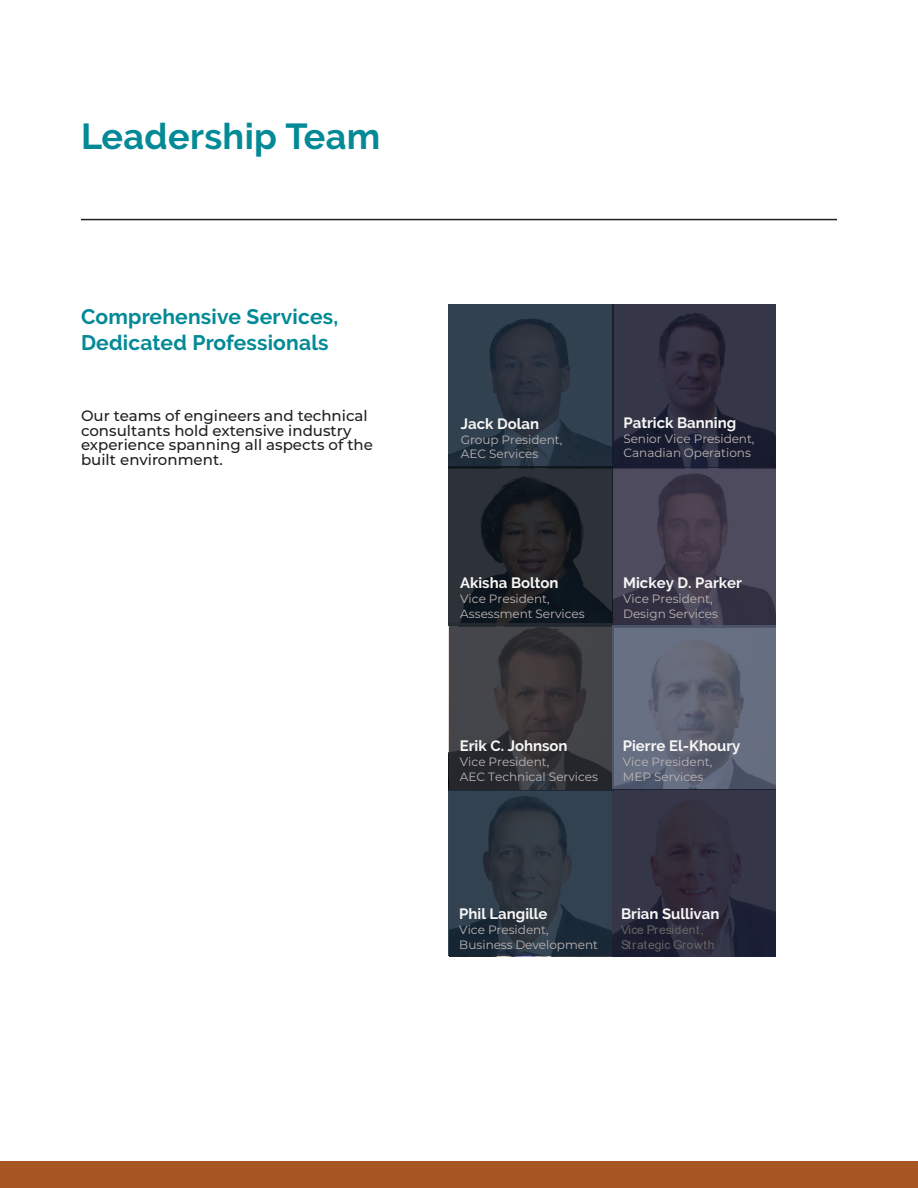
<style>
.page{position:relative;width:918px;height:1188px;background:#fff}
.page>*{position:absolute;margin:0;border:0;box-sizing:border-box;transform-origin:0 0}
.t1{font:700 36px "Raleway";letter-spacing:.01em;color:#038a96}
.t2{font:700 21px/25.2px "Raleway";letter-spacing:.01em;color:#038a96}
.Rimkus_Paragraph{font:500 15px/14.4px "Montserrat";color:#231f20}
.t3{font:700 15px "Raleway";color:#f7f6f6}
.t4{font:12px/14.4px "Montserrat";color:#bdb5b5}
.t5{font:12px/14.4px "Arial";letter-spacing:.03em;color:#666}
</style>
<div class="page">
<div style="left:0;top:1161px;width:918px;height:27px;background:#a65523"></div>
<img style="left:449px;top:305px;width:327px;height:652px">
<img style="left:449px;top:624px;width:165px;height:166px">
<img style="left:612px;top:626px;width:164px;height:330px">
<img style="left:449px;top:790px;width:163px;height:166px">
<hr style="left:81px;top:219px;width:756px;height:1px;background:#231f20">
<p class="t1" style="left:81px;top:116px;width:301px">Leadership Team</p>
<p class="t2" style="left:81px;top:305px;width:259px">Comprehensive Services,<br>Dedicated Professionals</p>
<p class="Rimkus_Paragraph" style="left:81px;top:408px;width:294px">Our teams of engineers and technical consultants hold extensive industry experience spanning all aspects of the built environment.</p>
<p class="t3" style="left:461px;top:415px;width:80px">Jack Dolan</p>
<p class="t4" style="left:461px;top:432px;width:103px">Group President,<br>AEC Services</p>
<p class="t3" style="left:623px;top:414px;width:114px">Patrick Banning</p>
<p class="t4" style="left:623px;top:431px;width:133px">Senior Vice President,<br>Canadian Operations</p>
<p class="t3" style="left:460px;top:574px;width:100px">Akisha Bolton</p>
<p class="t4" style="left:460px;top:591px;width:126px">Vice President,<br>Assessment Services</p>
<p class="t3" style="left:623px;top:574px;width:120px">Mickey D. Parker</p>
<p class="t4" style="left:623px;top:592px;width:96px">Vice President,<br>Design Services</p>
<p class="t3" style="left:460px;top:737px;width:109px">Erik C. Johnson</p>
<p class="t4" style="left:460px;top:754px;width:140px">Vice President,<br>AEC Technical Services</p>
<p class="t3" style="left:623px;top:737px;width:119px">Pierre El-Khoury</p>
<p class="t4" style="left:623px;top:754px;width:91px">Vice President,<br>MEP Services</p>
<p class="t3" style="left:459px;top:905px;width:90px">Phil Langille</p>
<p class="t4" style="left:459px;top:922px;width:140px">Vice President,<br>Business Development</p>
<p class="t3" style="left:621px;top:906px;width:100px">Brian Sullivan</p>
<p class="t5" style="left:621px;top:923px;width:95px">Vice President,<br>Strategic Growth</p>
</div>
